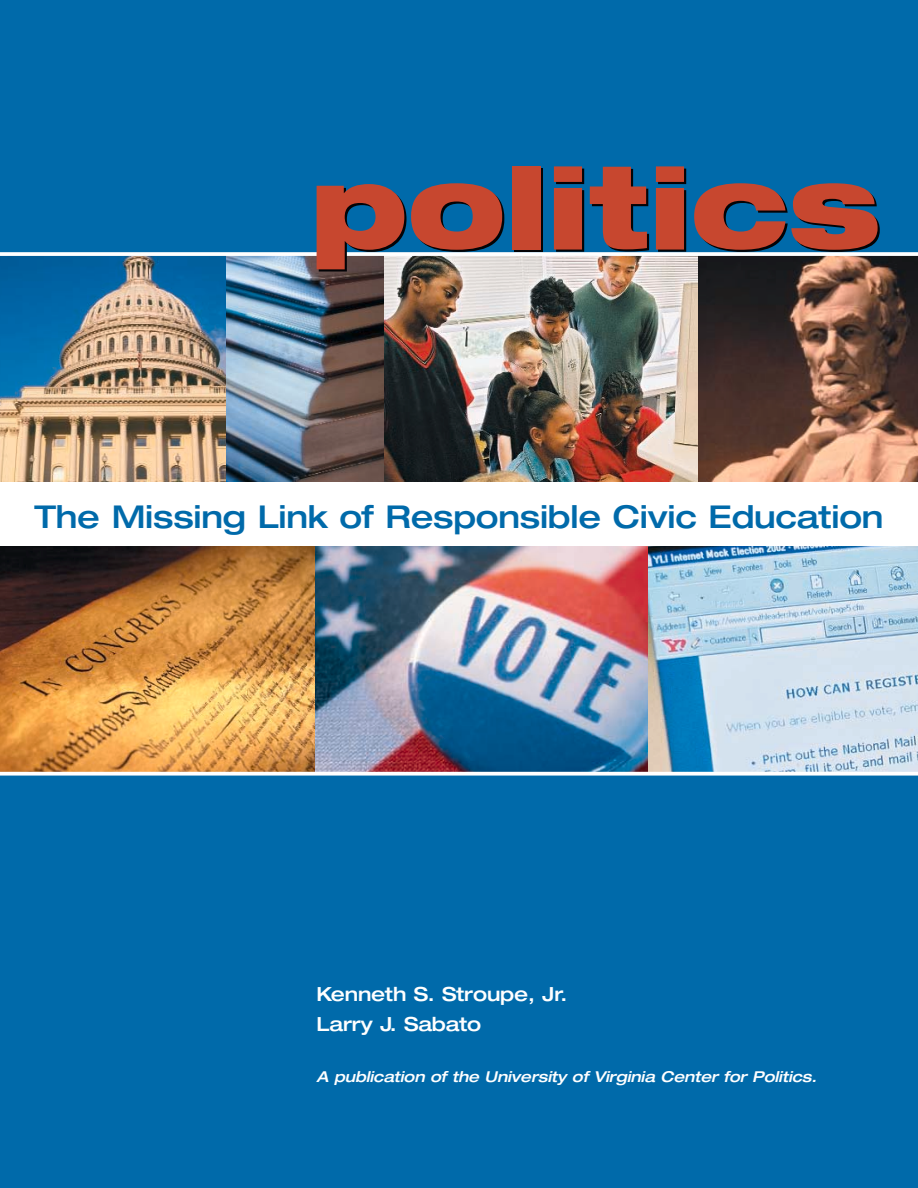
<style>
.page{position:relative;width:918px;height:1188px;background:#006aaa}
.page>*{position:absolute;margin:0;border:0;box-sizing:border-box;transform-origin:0 0}
.t1{font:900 expanded 112.5px "Helvetica Neue";color:#c7472f}
.t2{font:500 expanded 31.5px "Helvetica Neue";letter-spacing:-.01em;color:#006aaa}
.t3{font:500 expanded 19.5px/30.2px "Helvetica Neue";letter-spacing:-.01em;color:#fff}
.t4{font:italic 500 expanded 15px "Helvetica Neue";letter-spacing:-.005em;color:#fff}
</style>
<div class="page">
<div style="left:0;top:463px;width:918px;height:109px;background:#fff"></div>
<img style="left:0;top:256px;width:611px;height:225px">
<img style="left:611px;top:256px;width:307px;height:225px">
<img style="left:0;top:546px;width:316px;height:226px">
<img style="left:316px;top:546px;width:602px;height:226px">
<svg style="left:0;top:252px;width:918px;height:4px;background:#f1f5f9"></svg>
<svg style="left:0;top:772px;width:918px;height:4px;background:#e3eef5"></svg>
<h1 class="t1" style="left:310px;top:165px;width:572px">politics</h1>
<h2 class="t2" style="left:35px;top:505px;width:851px">The Missing Link of Responsible Civic Education</h2>
<h3 class="t3" style="left:317px;top:981px;width:252px">Kenneth S. Stroupe, Jr.<br>Larry J. Sabato</h3>
<p class="t4" style="left:317px;top:1071px;width:502px">A publication of the University of Virginia Center for Politics.</p>
</div>
